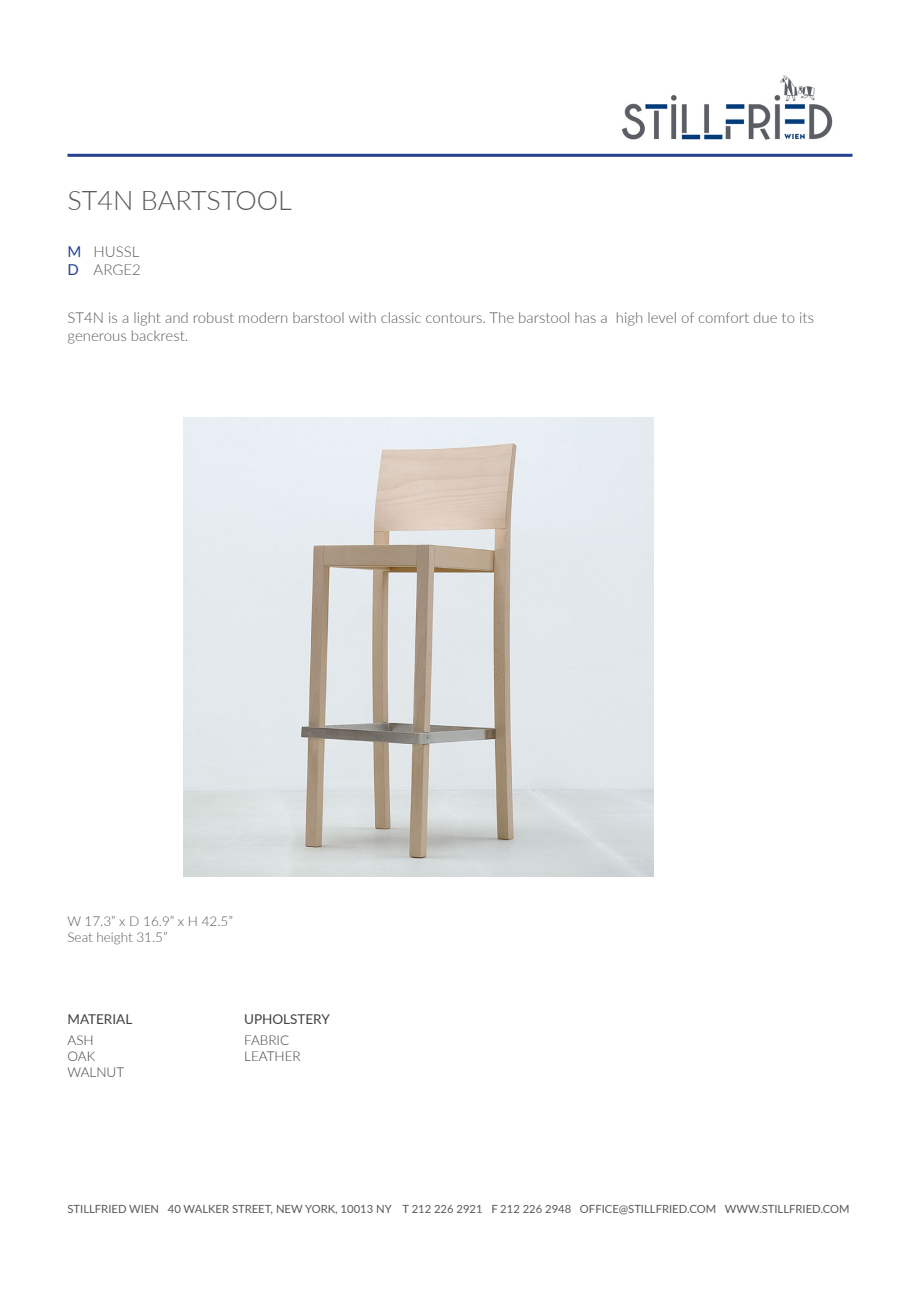
<style>
.page{position:relative;width:920px;height:1290px;background:#fff}
.page>*{position:absolute;margin:0;border:0;box-sizing:border-box;transform-origin:0 0}
.t1{font:300 27px "Lato";color:#585a5c}
.t2{font:300 15px/18px "Lato";color:#5a5a5c}
.t3{font:300 15px/18px "Lato";color:#585a5c}
.t4{font:15px/18px "Lato";color:#25408f}
.t5{font:300 13.5px "Lato";color:#58595b}
.t6{font:300 13.5px/16.2px "Lato";color:#414042}
.t7{font:13.5px "Lato";color:#414042}
.t8{font:11.25px "Lato";color:#58595b}
</style>
<div class="page">
<img style="left:622px;top:75px;width:211px;height:65px">
<hr style="left:68px;top:154px;width:784px;height:3px;background:#25408f">
<img style="left:184px;top:418px;width:469px;height:459px">
<p class="t1" style="left:68px;top:182px;width:226px">ST4N BARTSTOOL</p>
<p class="t4" style="left:68px;top:242px;width:15px">M<br>D</p>
<p class="t2" style="left:68px;top:308px;width:748px">ST4N is a light and robust modern barstool with classic contours. The barstool has a high level of comfort due to its generous backrest.</p>
<p class="t3" style="left:94px;top:242px;width:49px">HUSSL<br>ARGE2</p>
<p class="t5" style="left:68px;top:912px;width:167px">W 17.3” x D 16.9” x H 42.5”</p>
<p class="t5" style="left:68px;top:928px;width:102px">Seat height 31.5”</p>
<p class="t7" style="left:68px;top:1009px;width:66px">MATERIAL</p>
<p class="t6" style="left:68px;top:1031px;width:58px">ASH<br>OAK<br>WALNUT</p>
<p class="t7" style="left:244px;top:1009px;width:87px">UPHOLSTERY</p>
<p class="t6" style="left:244px;top:1031px;width:58px">FABRIC<br>LEATHER</p>
<p class="t8" style="left:68px;top:1201px;width:784px">STILLFRIED WIEN 40 WALKER STREET, NEW YORK, 10013 NY T 212 226 2921 F 212 226 2948 OFFICE@STILLFRIED.COM WWW.STILLFRIED.COM</p>
</div>
